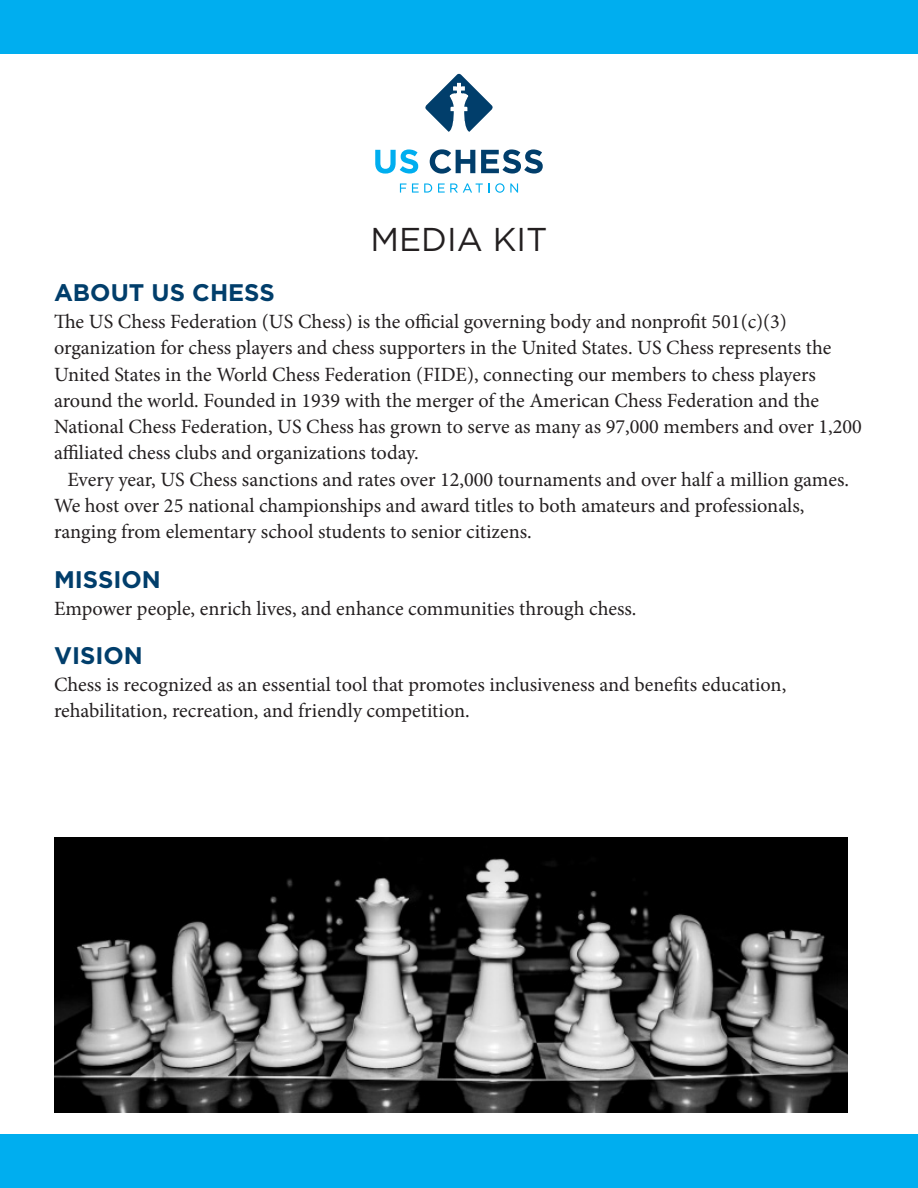
<style>
.page{position:relative;width:918px;height:1188px;background:#fff}
.page>*{position:absolute;margin:0;border:0;box-sizing:border-box;transform-origin:0 0}
.t1{font:33px "Gotham";color:#231f20}
.Media_Kit_Sub_Hedder{font:700 24px "Gotham";color:#013e6b}
.Media_Kit_body_text{font:20.25px/26.2px "Minion Pro";letter-spacing:-.005em;color:#231f20}
</style>
<div class="page">
<svg style="left:375px;top:149px;width:43px;height:25px"></svg>
<svg style="left:430px;top:149px;width:45px;height:25px"></svg>
<svg style="left:481px;top:149px;width:62px;height:25px"></svg>
<svg style="left:400px;top:183px;width:32px;height:10px"></svg>
<svg style="left:438px;top:183px;width:51px;height:10px"></svg>
<svg style="left:495px;top:183px;width:23px;height:10px"></svg>
<svg style="left:425px;top:73px;width:68px;height:59px"></svg>
<div style="left:0;top:1134px;width:918px;height:54px;background:#00aeef"></div>
<div style="left:0;top:0;width:918px;height:54px;background:#00aeef"></div>
<img style="left:54px;top:837px;width:794px;height:275px">
<p class="t1" style="left:371px;top:219px;width:178px">MEDIA KIT</p>
<p class="Media_Kit_Sub_Hedder" style="left:54px;top:277px;width:222px">ABOUT US CHESS</p>
<p class="Media_Kit_body_text" style="left:54px;top:309px;width:810px">The US Chess Federation (US Chess) is the official governing body and nonprofit 501(c)(3) organization for chess players and chess supporters in the United States. US Chess represents the United States in the World Chess Federation (FIDE), connecting our members to chess players around the world. Founded in 1939 with the merger of the American Chess Federation and the National Chess Federation, US Chess has grown to serve as many as 97,000 members and over 1,200 affiliated chess clubs and organizations today.</p>
<p class="Media_Kit_body_text" style="left:54px;top:466px;width:797px;text-indent:14px">Every year, US Chess sanctions and rates over 12,000 tournaments and over half a million games.<br>We host over 25 national championships and award titles to both amateurs and professionals, ranging from elementary school students to senior citizens.</p>
<p class="Media_Kit_Sub_Hedder" style="left:54px;top:563px;width:108px">MISSION</p>
<p class="Media_Kit_body_text" style="left:54px;top:595px;width:584px">Empower people, enrich lives, and enhance communities through chess.</p>
<p class="Media_Kit_Sub_Hedder" style="left:54px;top:640px;width:90px">VISION</p>
<p class="Media_Kit_body_text" style="left:54px;top:672px;width:734px">Chess is recognized as an essential tool that promotes inclusiveness and benefits education, rehabilitation, recreation, and friendly competition.</p>
</div>
